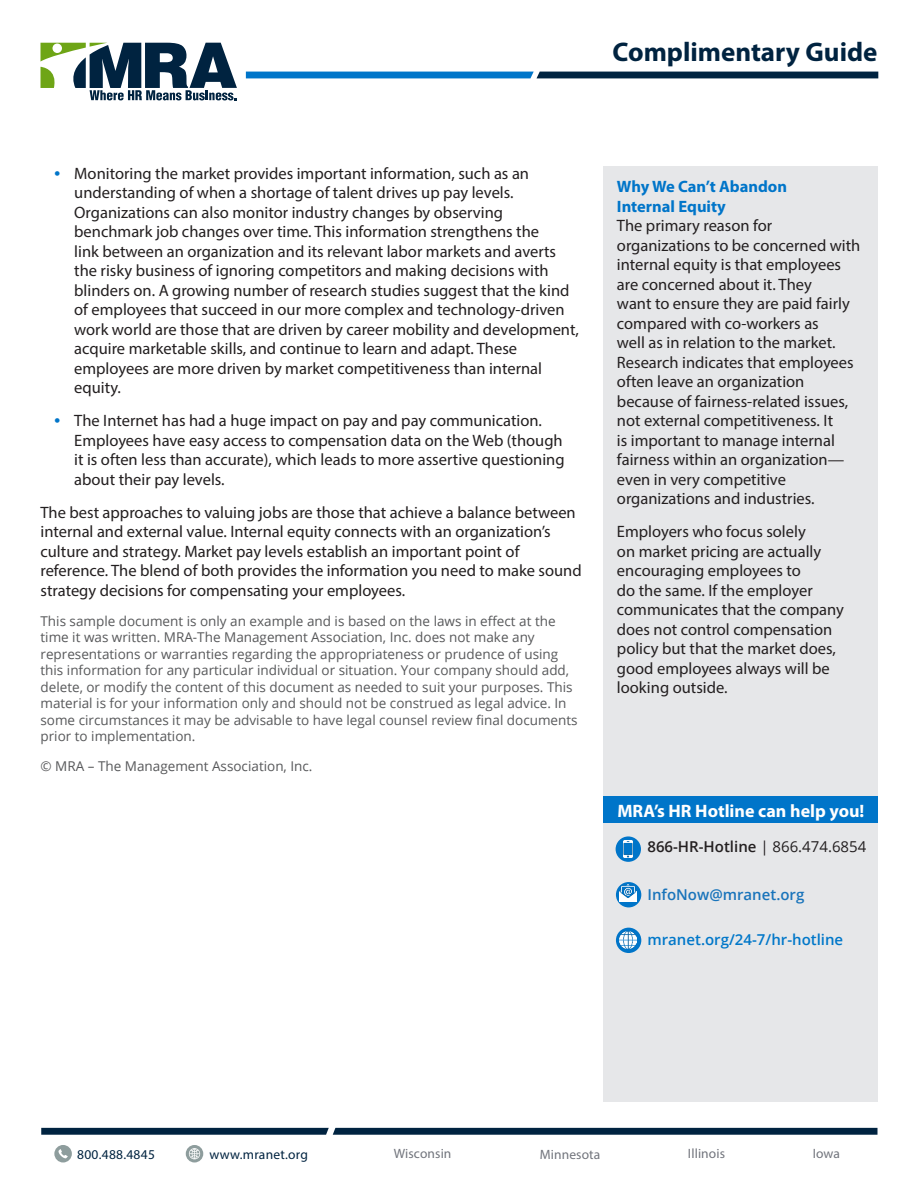
<style>
.page{position:relative;width:918px;height:1188px;background:#fff}
.page>*{position:absolute;margin:0;border:0;box-sizing:border-box;transform-origin:0 0}
.t1{font:700 27px "Myriad Pro";color:#002340}
.t2{font:700 18px "Myriad Pro";color:#fff}
.body{font:16.5px/19.5px "Myriad Pro";color:#231f20}
.HR-subhead{font:700 16.5px/19.5px "Myriad Pro";color:#0075c9}
.t3{font:600 15px "Open Sans";color:#231f20}
.t4{font:600 15px "Open Sans";color:#0077c9}
.t5{font:600 15px "Open Sans";color:#1974bb}
.disclaimer{font:13.5px/16.5px "Open Sans";color:#57585a}
.t6{font:13.5px "Myriad Pro";letter-spacing:.01em;color:#71747c}
.t7{font:13.5px "Myriad Pro";letter-spacing:.02em;color:#002340}
.s1{font-family:"Adobe Garamond Pro";color:#0075c9}
.s2{font-weight:400}
</style>
<div class="page">
<svg style="left:41px;top:43px;width:196px;height:57px"></svg>
<svg style="left:246px;top:72px;width:632px;height:6px;background:#024a7f"></svg>
<svg style="left:41px;top:1128px;width:837px;height:7px;background:#0c2d49"></svg>
<div style="left:186px;top:1145px;width:17px;height:18px;background:#8e9d9d;border-radius:50%"></div>
<svg style="left:189px;top:1148px;width:11px;height:11px"></svg>
<div style="left:54px;top:1145px;width:18px;height:18px;background:#8e9d9d;border-radius:50%"></div>
<svg style="left:59px;top:1149px;width:9px;height:9px"></svg>
<div style="left:603px;top:166px;width:275px;height:936px;background:#e6e7e9"></div>
<div style="left:603px;top:796px;width:275px;height:28px;background:#0075c9"></div>
<div style="left:616px;top:882px;width:25px;height:25px;background:#0075c9;border-radius:50%"></div>
<div style="left:616px;top:928px;width:25px;height:25px;background:#0075c9;border-radius:50%"></div>
<div style="left:616px;top:836px;width:25px;height:26px;background:#0075c9;border-radius:50%"></div>
<img style="left:624px;top:840px;width:9px;height:18px">
<img style="left:620px;top:884px;width:17px;height:18px">
<img style="left:620px;top:932px;width:17px;height:17px">
<h1 class="t1" style="left:613px;top:37px;width:266px">Complimentary Guide</h1>
<p class="body" style="left:74px;top:163px;width:506px;text-indent:-20px"><span class="s1">•</span> Monitoring the market provides important information, such as an understanding of when a shortage of talent drives up pay levels.<br>Organizations can also monitor industry changes by observing benchmark job changes over time. This information strengthens the<br>link between an organization and its relevant labor markets and averts the risky business of ignoring competitors and making decisions with blinders on. A growing number of research studies suggest that the kind of employees that succeed in our more complex and technology-driven work world are those that are driven by career mobility and development, acquire marketable skills, and continue to learn and adapt. These employees are more driven by market competitiveness than internal equity.</p>
<p class="body" style="left:74px;top:411px;width:492px;text-indent:-20px"><span class="s1">•</span> The Internet has had a huge impact on pay and pay communication.<br>Employees have easy access to compensation data on the Web (though it is often less than accurate), which leads to more assertive questioning about their pay levels.</p>
<p class="body" style="left:40px;top:502px;width:543px">The best approaches to valuing jobs are those that achieve a balance between internal and external value. Internal equity connects with an organization’s culture and strategy. Market pay levels establish an important point of reference. The blend of both provides the information you need to make sound strategy decisions for compensating your employees.</p>
<p class="disclaimer" style="left:40px;top:613px;width:539px">This sample document is only an example and is based on the laws in effect at the time it was written. MRA-The Management Association, Inc. does not make any representations or warranties regarding the appropriateness or prudence of using this information for any particular individual or situation. Your company should add, delete, or modify the content of this document as needed to suit your purposes. This material is for your information only and should not be construed as legal advice. In some circumstances it may be advisable to have legal counsel review final documents prior to implementation.</p>
<p class="disclaimer" style="left:40px;top:758px;width:274px">© MRA – The Management Association, Inc.</p>
<p class="HR-subhead" style="left:617px;top:177px;width:172px">Why We Can’t Abandon<br>Internal Equity</p>
<p class="body" style="left:617px;top:216px;width:245px">The primary reason for organizations to be concerned with internal equity is that employees are concerned about it. They<br>want to ensure they are paid fairly compared with co-workers as<br>well as in relation to the market.<br>Research indicates that employees often leave an organization because of fairness-related issues, not external competitiveness. It<br>is important to manage internal fairness within an organization— even in very competitive organizations and industries.</p>
<p class="body" style="left:617px;top:522px;width:228px">Employers who focus solely<br>on market pricing are actually encouraging employees to<br>do the same. If the employer communicates that the company does not control compensation policy but that the market does, good employees always will be looking outside.</p>
<p class="t2" style="left:617px;top:801px;width:248px">MRA’s HR Hotline can help you!</p>
<p class="t3" style="left:647px;top:837px;width:220px">866-HR-Hotline <span class="s2">| 866.474.6854</span></p>
<p class="t5" style="left:647px;top:884px;width:159px">InfoNow@mranet.org</p>
<p class="t4" style="left:647px;top:930px;width:197px">mranet.org/24-7/hr-hotline</p>
<p class="t7" style="left:77px;top:1146px;width:79px">800.488.4845</p>
<p class="t7" style="left:209px;top:1146px;width:100px">www.mranet.org</p>
<p class="t6" style="left:394px;top:1146px;width:59px">Wisconsin</p>
<p class="t6" style="left:540px;top:1146px;width:62px">Minnesota</p>
<p class="t6" style="left:688px;top:1146px;width:39px">Illinois</p>
<p class="t6" style="left:813px;top:1146px;width:29px">Iowa</p>
</div>
